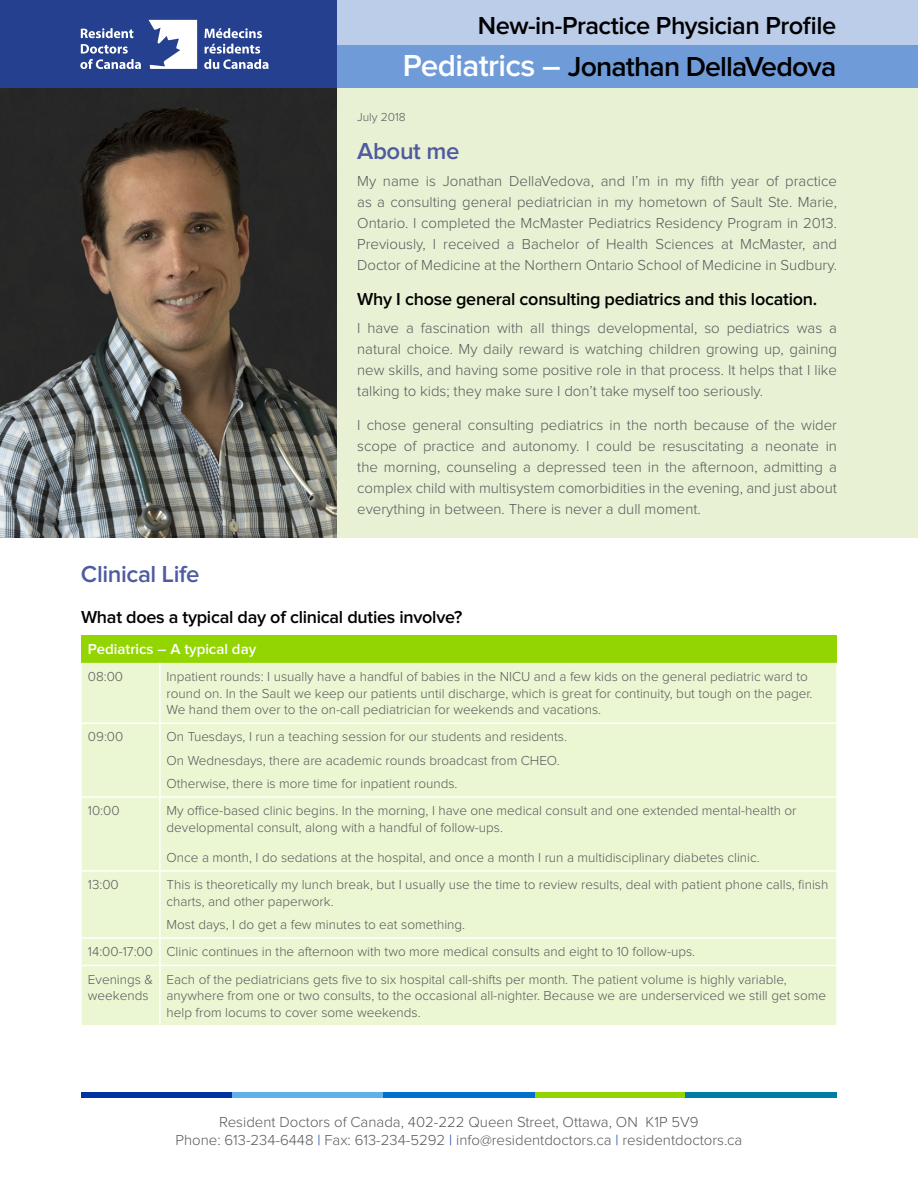
<style>
.page{position:relative;width:918px;height:1188px;background:#fff}
.page>*{position:absolute;margin:0;border:0;box-sizing:border-box;transform-origin:0 0}
.t1{font:600 28.5px "Proxima Nova";letter-spacing:-.03em;color:#000}
.t2{font:600 25.5px "Proxima Nova";letter-spacing:-.02em;color:#000}
.t3{font:600 24px "Proxima Nova";letter-spacing:-.015em;color:#4f5b9e}
.t4{font:600 18px "Proxima Nova";letter-spacing:-.015em;color:#000}
.t5{font:300 15px/21px "Proxima Nova";color:#58595b;text-align:justify}
.t6{font:600 15px "Proxima Nova";color:#fff}
.t7{font:300 13.5px/16.5px "Proxima Nova";color:#58595b}
.t8{font:300 12px "Proxima Nova";color:#58595b}
.s1{font-size:31.5px;color:#fff}
.s2{color:#0033a1}
</style>
<div class="page">
<div style="left:320px;top:0;width:598px;height:46px;background:#bccdea"></div>
<div style="left:320px;top:46px;width:598px;height:45px;background:#6f9cd9"></div>
<div style="left:0;top:0;width:337px;height:91px;background:#25408f"></div>
<svg style="left:81px;top:28px;width:52px;height:10px"></svg>
<svg style="left:80px;top:44px;width:61px;height:25px"></svg>
<svg style="left:204px;top:28px;width:58px;height:10px"></svg>
<svg style="left:204px;top:44px;width:64px;height:25px"></svg>
<svg style="left:149px;top:20px;width:48px;height:49px"></svg>
<div style="left:81px;top:1092px;width:151px;height:5px;background:#0033a1"></div>
<div style="left:232px;top:1092px;width:152px;height:5px;background:#61b1e8"></div>
<div style="left:384px;top:1092px;width:151px;height:5px;background:#0070ce"></div>
<div style="left:535px;top:1092px;width:152px;height:5px;background:#91d400"></div>
<div style="left:686px;top:1092px;width:151px;height:5px;background:#007da5"></div>
<div style="left:0;top:88px;width:918px;height:450px;background:#e8f1d4"></div>
<div style="left:81px;top:636px;width:756px;height:27px;background:#93d500"></div>
<div style="left:82px;top:663px;width:755px;height:362px;background:#ebf6d3"></div>
<svg style="left:81px;top:939px;width:1px;height:25px"></svg>
<hr style="left:159px;top:663px;width:2px;height:59px;background:#fff">
<hr style="left:81px;top:722px;width:79px;height:2px;background:#fff">
<hr style="left:160px;top:722px;width:677px;height:2px;background:#fff">
<hr style="left:159px;top:724px;width:2px;height:72px;background:#fff">
<hr style="left:81px;top:796px;width:79px;height:2px;background:#fff">
<hr style="left:160px;top:796px;width:677px;height:2px;background:#fff">
<hr style="left:159px;top:798px;width:2px;height:72px;background:#fff">
<hr style="left:81px;top:870px;width:79px;height:2px;background:#fff">
<hr style="left:160px;top:870px;width:677px;height:2px;background:#fff">
<hr style="left:159px;top:872px;width:2px;height:65px;background:#fff">
<hr style="left:81px;top:937px;width:79px;height:2px;background:#fff">
<hr style="left:160px;top:937px;width:677px;height:2px;background:#fff">
<hr style="left:159px;top:939px;width:2px;height:26px;background:#fff">
<hr style="left:81px;top:965px;width:79px;height:1px;background:#fff">
<hr style="left:160px;top:965px;width:677px;height:1px;background:#fff">
<hr style="left:159px;top:966px;width:2px;height:59px;background:#fff">
<img style="left:0;top:88px;width:337px;height:450px">
<h2 class="t2" style="left:478px;top:12px;width:360px">New-in-Practice Physician Profile</h2>
<h1 class="t1" style="left:403px;top:51px;width:435px"><span class="s1">Pediatrics –</span> Jonathan DellaVedova</h1>
<p class="t8" style="left:357px;top:110px;width:50px">July 2018</p>
<h3 class="t3" style="left:357px;top:137px;width:104px">About me</h3>
<p class="t5" style="left:357px;top:171px;width:481px">My name is Jonathan DellaVedova, and I’m in my fifth year of practice as a consulting general pediatrician in my hometown of Sault Ste. Marie, Ontario. I completed the McMaster Pediatrics Residency Program in 2013.<br>Previously, I received a Bachelor of Health Sciences at McMaster, and Doctor of Medicine at the Northern Ontario School of Medicine in Sudbury.</p>
<h3 class="t4" style="left:357px;top:289px;width:461px">Why I chose general consulting pediatrics and this location.</h3>
<p class="t5" style="left:357px;top:317px;width:481px">I have a fascination with all things developmental, so pediatrics was a natural choice. My daily reward is watching children growing up, gaining new skills, and having some positive role in that process. It helps that I like talking to kids; they make sure I don’t take myself too seriously.</p>
<p class="t5" style="left:357px;top:415px;width:481px">I chose general consulting pediatrics in the north because of the wider scope of practice and autonomy. I could be resuscitating a neonate in the morning, counseling a depressed teen in the afternoon, admitting a complex child with multisystem comorbidities in the evening, and just about everything in between. There is never a dull moment.</p>
<h3 class="t3" style="left:81px;top:560px;width:120px">Clinical Life</h3>
<h3 class="t4" style="left:81px;top:607px;width:383px">What does a typical day of clinical duties involve?</h3>
<p class="t6" style="left:88px;top:641px;width:170px">Pediatrics – A typical day</p>
<p class="t7" style="left:88px;top:669px;width:37px">08:00</p>
<p class="t7" style="left:167px;top:669px;width:647px">Inpatient rounds: I usually have a handful of babies in the NICU and a few kids on the general pediatric ward to round on. In the Sault we keep our patients until discharge, which is great for continuity, but tough on the pager.<br>We hand them over to the on-call pediatrician for weekends and vacations.</p>
<p class="t7" style="left:88px;top:729px;width:37px">09:00</p>
<p class="t7" style="left:167px;top:726px;width:402px;line-height:23.2px">On Tuesdays, I run a teaching session for our students and residents.<br>On Wednesdays, there are academic rounds broadcast from CHEO.<br>Otherwise, there is more time for inpatient rounds.</p>
<p class="t7" style="left:88px;top:803px;width:33px">10:00</p>
<p class="t7" style="left:167px;top:803px;width:631px">My office-based clinic begins. In the morning, I have one medical consult and one extended mental-health or developmental consult, along with a handful of follow-ups.</p>
<p class="t7" style="left:167px;top:849px;width:595px">Once a month, I do sedations at the hospital, and once a month I run a multidisciplinary diabetes clinic.</p>
<p class="t7" style="left:88px;top:877px;width:32px">13:00</p>
<p class="t7" style="left:167px;top:877px;width:663px">This is theoretically my lunch break, but I usually use the time to review results, deal with patient phone calls, finish charts, and other paperwork.</p>
<p class="t7" style="left:88px;top:911px;width:609px;line-height:27.3px;text-indent:79px">Most days, I do get a few minutes to eat something.<br>14:00-17:00 Clinic continues in the afternoon with two more medical consults and eight to 10 follow-ups.<br>Evenings &amp;</p>
<p class="t7" style="left:88px;top:988px;width:62px">weekends</p>
<p class="t7" style="left:167px;top:971px;width:661px">Each of the pediatricians gets five to six hospital call-shifts per month. The patient volume is highly variable, anywhere from one or two consults, to the occasional all-nighter. Because we are underserviced we still get some help from locums to cover some weekends.</p>
<p class="t5" style="left:176px;top:1113px;width:568px;line-height:18px;text-align:center">Resident Doctors of Canada, 402-222 Queen Street, Ottawa, ON K1P 5V9<br>Phone: 613-234-6448 <span class="s2">|</span> Fax: 613-234-5292 <span class="s2">|</span> info@residentdoctors.ca <span class="s2">|</span> residentdoctors.ca</p>
</div>
